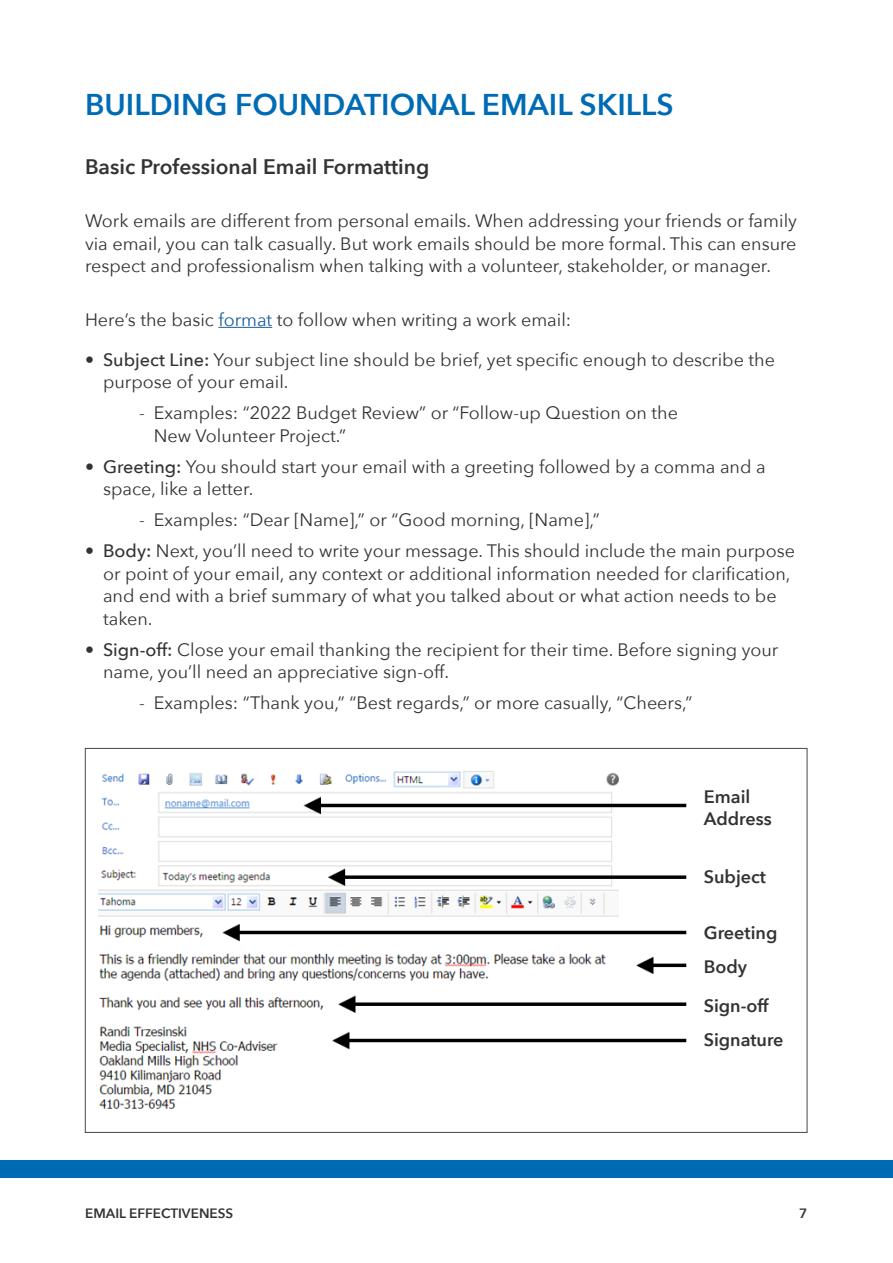
<style>
.page{position:relative;width:893px;height:1263px;background:#fff}
.page>*{position:absolute;margin:0;border:0;box-sizing:border-box;transform-origin:0 0}
.t1{font:600 30px "Avenir Next";color:#006bb5}
.Subhead_1{font:600 21px "Avenir Next";color:#333}
.t2{font:18px/22.5px "Avenir Next";color:#333}
.Sub_2{font:600 18px "Avenir Next";color:#333}
.t3{font:600 13.5px "Avenir Next";color:#333}
.s1{color:#175d9e}
.s2{font-weight:500}
</style>
<div class="page">
<div style="left:0;top:1161px;width:893px;height:17px;background:#006bb5"></div>
<hr style="left:218px;top:327px;width:54px;height:1px;background:#175d9e">
<img style="left:98px;top:771px;width:589px;height:338px">
<p class="t1" style="left:85px;top:79px;width:590px">BUILDING FOUNDATIONAL EMAIL SKILLS</p>
<p class="Subhead_1" style="left:85px;top:149px;width:346px">Basic Professional Email Formatting</p>
<p class="t2" style="left:85px;top:209px;width:713px;text-align:justify">Work emails are different from personal emails. When addressing your friends or family via email, you can talk casually. But work emails should be more formal. This can ensure respect and professionalism when talking with a volunteer, stakeholder, or manager.</p>
<p class="t2" style="left:85px;top:308px;width:488px">Here’s the basic <span class="s1">format</span> to follow when writing a work email:</p>
<p class="t2" style="left:103px;top:347px;width:673px;text-indent:-18px">• <span class="s2">Subject Line:</span> Your subject line should be brief, yet specific enough to describe the purpose of your email.</p>
<p class="t2" style="left:154px;top:401px;width:526px;text-indent:-15px">- Examples: “2022 Budget Review” or “Follow-up Question on the<br>New Volunteer Project.”</p>
<p class="t2" style="left:103px;top:454px;width:664px;text-indent:-18px">• <span class="s2">Greeting:</span> You should start your email with a greeting followed by a comma and a space, like a letter.</p>
<p class="t2" style="left:139px;top:508px;width:462px">- Examples: “Dear [Name],” or “Good morning, [Name],”</p>
<p class="t2" style="left:103px;top:539px;width:693px;text-indent:-18px">• <span class="s2">Body:</span> Next, you’ll need to write your message. This should include the main purpose or point of your email, any context or additional information needed for clarification, and end with a brief summary of what you talked about or what action needs to be taken.</p>
<p class="t2" style="left:103px;top:637px;width:677px;text-indent:-18px">• <span class="s2">Sign-off:</span> Close your email thanking the recipient for their time. Before signing your name, you’ll need an appreciative sign-off.</p>
<p class="t2" style="left:139px;top:691px;width:555px">- Examples: “Thank you,” “Best regards,” or more casually, “Cheers,”</p>
<p class="Sub_2" style="left:704px;top:781px;width:48px">Email</p>
<p class="Sub_2" style="left:704px;top:803px;width:70px">Address</p>
<p class="Sub_2" style="left:704px;top:861px;width:64px">Subject</p>
<p class="Sub_2" style="left:704px;top:917px;width:75px">Greeting</p>
<p class="Sub_2" style="left:704px;top:951px;width:45px">Body</p>
<p class="Sub_2" style="left:704px;top:990px;width:67px">Sign-off</p>
<p class="Sub_2" style="left:704px;top:1024px;width:81px">Signature</p>
<p class="t3" style="left:85px;top:1202px;width:149px">EMAIL EFFECTIVENESS</p>
<p class="t3" style="left:799px;top:1202px;width:10px">7</p>
</div>
